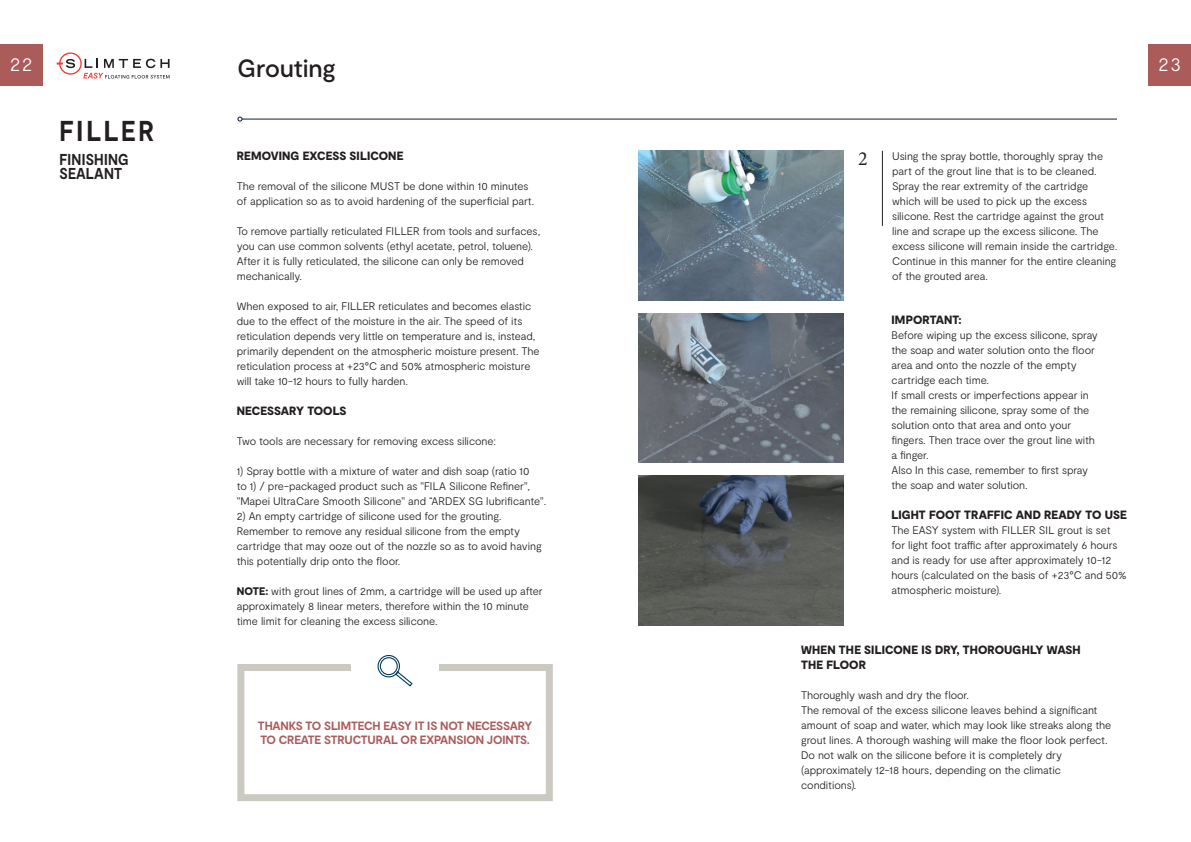
<style>
.page{position:relative;width:1191px;height:842px;background:#fff}
.page>*{position:absolute;margin:0;border:0;box-sizing:border-box;transform-origin:0 0}
.t1{font:700 28.7px "Moderat";letter-spacing:.11em;color:#231f20;scale:.9 1}
.t2{font:500 25px "Moderat";letter-spacing:-.01em;color:#231f20}
.t3{font:300 18px "Moderat";color:#fff}
.t4{font:700 15.8px/14.4px "Moderat";letter-spacing:.015em;color:#231f20;scale:.9 1}
.t5{font:900 12px/15px "Moderat";letter-spacing:.01em;color:#231f20}
.t6{font:700 12px/14px "Moderat";letter-spacing:-.015em;color:#ac5b5b}
.t7{font:300 11px/15px "Moderat";letter-spacing:-.01em;color:#231f20}
.s1{font-weight:900}
.s2{font-family:"Minion Pro";font-weight:400;font-size:20px}
</style>
<div class="page">
<div style="left:0;top:45px;width:43px;height:41px;background:#ac5b5b"></div>
<div style="left:1148px;top:45px;width:43px;height:41px;background:#ac5b5b"></div>
<hr style="left:882px;top:151px;width:1px;height:75px;background:#231f20">
<img style="left:638px;top:151px;width:205px;height:149px">
<img style="left:638px;top:475px;width:205px;height:150px">
<img style="left:638px;top:313px;width:205px;height:150px">
<hr style="left:242px;top:119px;width:875px;height:1px;background:#111b40">
<svg style="left:237px;top:117px;width:5px;height:5px"></svg>
<svg style="left:57px;top:52px;width:112px;height:27px"></svg>
<div style="left:237px;top:664px;width:316px;height:137px;border:7px solid #ccc9c2"></div>
<div style="left:351px;top:651px;width:88px;height:39px;background:#fff"></div>
<svg style="left:377px;top:655px;width:36px;height:32px"></svg>
<h3 class="t3" style="left:10px;top:54px;width:24px">22</h3>
<h3 class="t3" style="left:1158px;top:54px;width:24px">23</h3>
<h2 class="t2" style="left:237px;top:52px;width:100px">Grouting</h2>
<h1 class="t1" style="left:60px;top:113px;width:107px">FILLER</h1>
<h3 class="t4" style="left:60px;top:153px;width:78px">FINISHING<br>SEALANT</h3>
<p class="t5" style="left:237px;top:149px;width:168px">REMOVING EXCESS SILICONE</p>
<p class="t7" style="left:237px;top:179px;width:299px">The removal of the silicone MUST be done within 10 minutes of application so as to avoid hardening of the superficial part.</p>
<p class="t7" style="left:237px;top:224px;width:305px">To remove partially reticulated FILLER from tools and surfaces, you can use common solvents (ethyl acetate, petrol, toluene).<br>After it is fully reticulated, the silicone can only be removed mechanically.</p>
<p class="t7" style="left:237px;top:299px;width:304px">When exposed to air, FILLER reticulates and becomes elastic due to the effect of the moisture in the air. The speed of its reticulation depends very little on temperature and is, instead, primarily dependent on the atmospheric moisture present. The reticulation process at +23°C and 50% atmospheric moisture will take 10-12 hours to fully harden.</p>
<p class="t5" style="left:237px;top:404px;width:111px">NECESSARY TOOLS</p>
<p class="t7" style="left:237px;top:434px;width:261px">Two tools are necessary for removing excess silicone:</p>
<p class="t7" style="left:237px;top:464px;width:311px">1) Spray bottle with a mixture of water and dish soap (ratio 10<br>to 1) / pre-packaged product such as "FILA Silicone Refiner", "Mapei UltraCare Smooth Silicone" and “ARDEX SG lubrificante".</p>
<p class="t7" style="left:237px;top:509px;width:307px">2) An empty cartridge of silicone used for the grouting.<br>Remember to remove any residual silicone from the empty cartridge that may ooze out of the nozzle so as to avoid having this potentially drip onto the floor.</p>
<p class="t7" style="left:237px;top:584px;width:307px"><span class="s1">NOTE:</span> with grout lines of 2mm, a cartridge will be used up after approximately 8 linear meters, therefore within the 10 minute time limit for cleaning the excess silicone.</p>
<p class="t6" style="left:258px;top:720px;width:276px">THANKS TO SLIMTECH EASY IT IS NOT NECESSARY<br>TO CREATE STRUCTURAL OR EXPANSION JOINTS.</p>
<p class="t7" style="left:892px;top:148px;width:227px;text-indent:-34px"><span class="s2">2</span> Using the spray bottle, thoroughly spray the part of the grout line that is to be cleaned.<br>Spray the rear extremity of the cartridge which will be used to pick up the excess silicone. Rest the cartridge against the grout line and scrape up the excess silicone. The excess silicone will remain inside the cartridge.<br>Continue in this manner for the entire cleaning of the grouted area.</p>
<p class="t5" style="left:891px;top:313px;width:72px">IMPORTANT:</p>
<p class="t7" style="left:891px;top:328px;width:208px">Before wiping up the excess silicone, spray the soap and water solution onto the floor area and onto the nozzle of the empty cartridge each time.<br>If small crests or imperfections appear in the remaining silicone, spray some of the solution onto that area and onto your fingers. Then trace over the grout line with a finger.<br>Also In this case, remember to first spray the soap and water solution.</p>
<p class="t5" style="left:891px;top:508px;width:237px">LIGHT FOOT TRAFFIC AND READY TO USE</p>
<p class="t7" style="left:891px;top:523px;width:237px">The EASY system with FILLER SIL grout is set for light foot traffic after approximately 6 hours and is ready for use after approximately 10-12 hours (calculated on the basis of +23°C and 50% atmospheric moisture).</p>
<p class="t5" style="left:801px;top:643px;width:281px">WHEN THE SILICONE IS DRY, THOROUGHLY WASH<br>THE FLOOR</p>
<p class="t7" style="left:801px;top:688px;width:312px">Thoroughly wash and dry the floor.<br>The removal of the excess silicone leaves behind a significant amount of soap and water, which may look like streaks along the grout lines. A thorough washing will make the floor look perfect.<br>Do not walk on the silicone before it is completely dry (approximately 12-18 hours, depending on the climatic conditions).</p>
</div>
